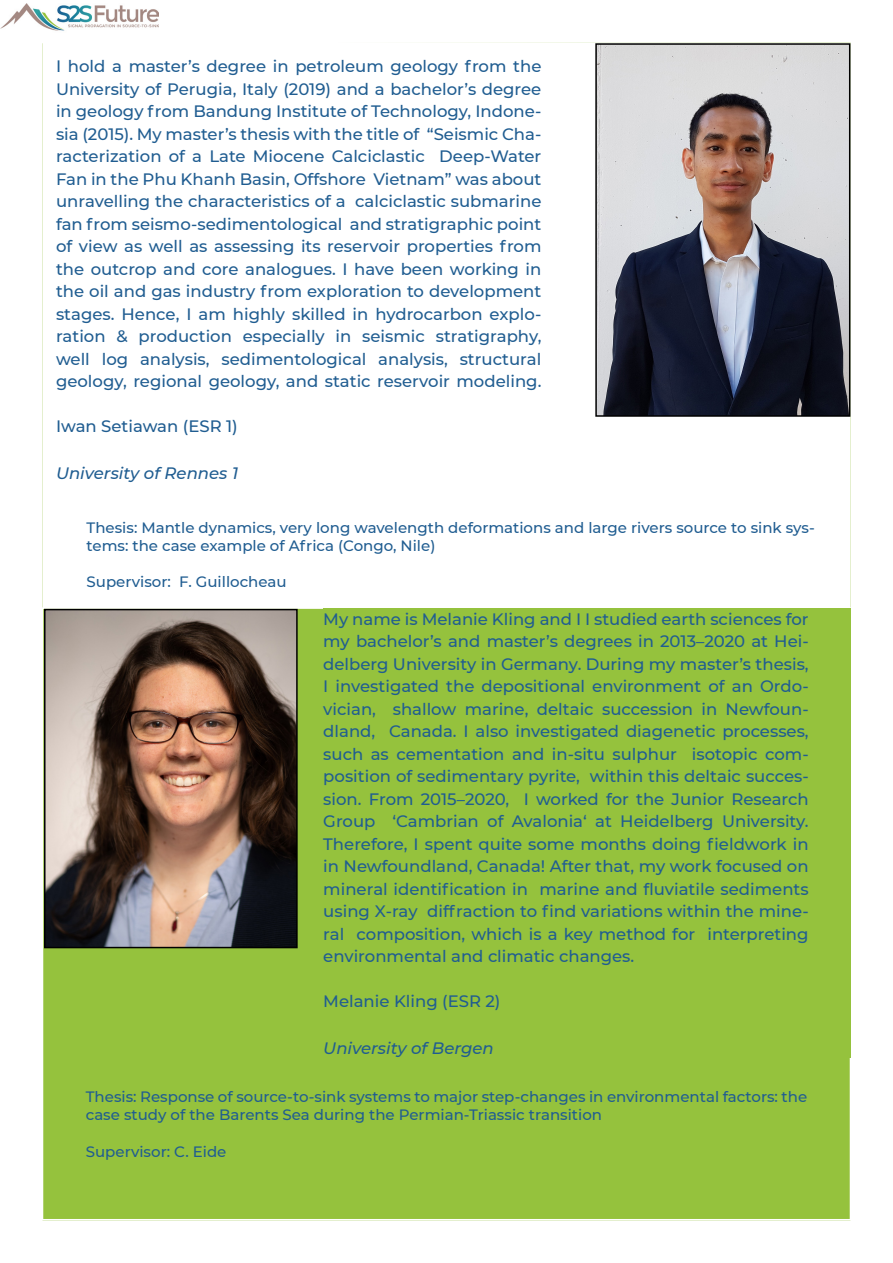
<style>
.page{position:relative;width:893px;height:1263px;background:#fff}
.page>*{position:absolute;margin:0;border:0;box-sizing:border-box;transform-origin:0 0}
.Folio-_Section_title{font:500 16.5px/22.5px "Montserrat";color:#205d91;text-align:justify}
.Folio-_Section_title-2{font:italic 500 16.5px "Montserrat";color:#205d91}
.Folio-_Section_title-3{font:500 15px/18px "Montserrat";color:#205d91}
</style>
<div class="page">
<img style="left:1px;top:3px;width:158px;height:28px">
<img style="left:598px;top:46px;width:249px;height:368px">
<div style="left:595px;top:43px;width:255px;height:374px;border:2px solid #000"></div>
<div style="left:43px;top:608px;width:807px;height:612px;background:#95c23d"></div>
<img style="left:47px;top:612px;width:248px;height:333px">
<div style="left:44px;top:609px;width:254px;height:339px;border:2px solid #000"></div>
<p class="Folio-_Section_title" style="left:56px;top:54px;width:487px">I hold a master’s degree in petroleum geology from the University of Perugia, Italy (2019) and a bachelor’s degree in geology from Bandung Institute of Technology, Indone&shy;sia (2015). My master’s thesis with the title of “Seismic Cha&shy;racterization of a Late Miocene Calciclastic Deep-Water Fan in the Phu Khanh Basin, Offshore Vietnam” was about unravelling the characteristics of a calciclastic submarine fan from seismo-sedimentological and stratigraphic point of view as well as assessing its reservoir properties from the outcrop and core analogues. I have been working in the oil and gas industry from exploration to development stages. Hence, I am highly skilled in hydrocarbon explo&shy;ration &amp; production especially in seismic stratigraphy, well log analysis, sedimentological analysis, structural geology, regional geology, and static reservoir modeling.</p>
<p class="Folio-_Section_title" style="left:56px;top:414px;width:183px">Iwan Setiawan (ESR 1)</p>
<p class="Folio-_Section_title-2" style="left:56px;top:461px;width:184px">University of Rennes 1</p>
<p class="Folio-_Section_title-3" style="left:87px;top:518px;width:730px">Thesis: Mantle dynamics, very long wavelength deformations and large rivers source to sink sys&shy;tems: the case example of Africa (Congo, Nile)</p>
<p class="Folio-_Section_title-3" style="left:87px;top:572px;width:201px">Supervisor: F. Guillocheau</p>
<p class="Folio-_Section_title" style="left:323px;top:607px;width:487px">My name is Melanie Kling and I I studied earth sciences for my bachelor’s and master’s degrees in 2013–2020 at Hei&shy;delberg University in Germany. During my master’s thesis, I investigated the depositional environment of an Ordo&shy;vician, shallow marine, deltaic succession in Newfoun&shy;dland, Canada. I also investigated diagenetic processes, such as cementation and in-situ sulphur isotopic com&shy;position of sedimentary pyrite, within this deltaic succes&shy;sion. From 2015–2020, I worked for the Junior Research Group ‘Cambrian of Avalonia‘ at Heidelberg University.<br>Therefore, I spent quite some months doing fieldwork in in Newfoundland, Canada! After that, my work focused on mineral identification in marine and fluviatile sediments using X-ray diffraction to find variations within the mine&shy;ral composition, which is a key method for interpreting environmental and climatic changes.</p>
<p class="Folio-_Section_title" style="left:323px;top:989px;width:179px">Melanie Kling (ESR 2)</p>
<p class="Folio-_Section_title-2" style="left:323px;top:1036px;width:172px">University of Bergen</p>
<p class="Folio-_Section_title-3" style="left:86px;top:1087px;width:723px">Thesis: Response of source-to-sink systems to major step-changes in environmental factors: the case study of the Barents Sea during the Permian-Triassic transition</p>
<p class="Folio-_Section_title-3" style="left:86px;top:1141px;width:142px">Supervisor: C. Eide</p>
</div>
